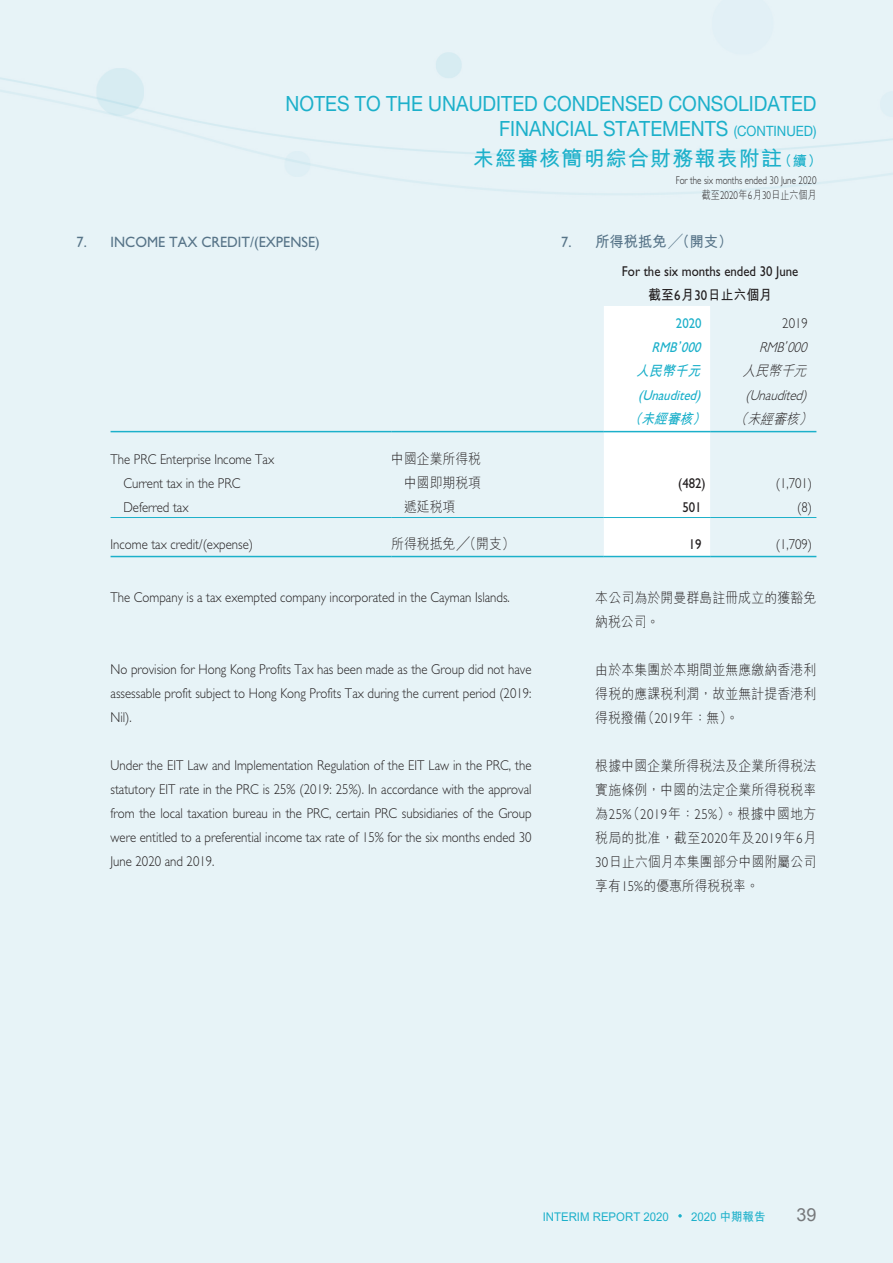
<style>
.page{position:relative;width:893px;height:1263px;background:#fff}
.page>*{position:absolute;margin:0;border:0;box-sizing:border-box;transform-origin:0 0}
.t1{font:21px/25.5px "Helvetica Neue LT Std";color:#1cb0ca;scale:.92 1}
.t2{font:700 21px "M Hei HK";letter-spacing:.055em;color:#1cb0ca}
.t3{font:18px "Arial";color:#76787b}
.t4{font:15px "Gill Sans Std";color:#577488;scale:.95 1}
.t5{font:700 15px "M Hei HK";color:#577488;scale:.95 1}
.t6{font:300 14.25px/24px "Gill Sans Std";color:#231f20;text-align:justify;scale:.9 1}
.t7{font:300 14.25px/24px "M Hei HK";letter-spacing:.015em;color:#231f20;text-align:justify;scale:.9 1}
.t8{font:14.25px "Gill Sans Std";color:#231f20;scale:.9 1}
.t9{font:italic 14.25px "Gill Sans Std";color:#1cb0ca;scale:.9 1}
.t10{font:italic 300 14.25px "Gill Sans Std";color:#231f20;scale:.9 1}
.t11{font:700 14.25px "M Hei HK";color:#231f20;scale:.9 1}
.t12{font:italic 700 14.25px "M Hei HK";color:#1cb0ca;scale:.9 1}
.t13{font:italic 300 14.25px "M Hei HK";color:#231f20;scale:.9 1}
.t14{font:14.25px "Gill Sans Std";color:#1cb0ca;scale:.9 1}
.t15{font:14.25px "Helvetica Neue LT Std";color:#1cb0ca;scale:.92 1}
.t16{font:700 12px "M Hei HK";color:#1cb0ca;scale:.95 1}
.t17{font:300 11.25px "Gill Sans Std";color:#231f20;scale:.8 1}
.t18{font:300 11.25px "M Hei HK";color:#231f20;scale:.8 1}
.s1{font-size:14.25px}
.s2{font-family:"Gill Sans Std"}
.s3{font-family:"Gill Sans Std";font-weight:400}
</style>
<div class="page">
<svg style="left:678px;top:1214px;width:4px;height:3px"></svg>
<svg style="left:604px;top:430px;width:106px;height:126px"></svg>
<hr style="left:111px;top:431px;width:280px;height:1px;background:#1cb0ca">
<hr style="left:391px;top:431px;width:213px;height:1px;background:#1cb0ca">
<hr style="left:604px;top:431px;width:106px;height:1px;background:#1cb0ca">
<hr style="left:710px;top:431px;width:106px;height:1px;background:#1cb0ca">
<hr style="left:111px;top:517px;width:280px;height:1px;background:#1cb0ca">
<hr style="left:391px;top:517px;width:213px;height:1px;background:#1cb0ca">
<hr style="left:604px;top:517px;width:106px;height:1px;background:#1cb0ca">
<hr style="left:710px;top:517px;width:106px;height:1px;background:#1cb0ca">
<hr style="left:111px;top:556px;width:280px;height:1px;background:#1cb0ca">
<hr style="left:391px;top:556px;width:213px;height:1px;background:#1cb0ca">
<hr style="left:604px;top:556px;width:106px;height:1px;background:#1cb0ca">
<hr style="left:710px;top:556px;width:106px;height:1px;background:#1cb0ca">
<h1 class="t1" style="left:499px;top:90px;width:347px;text-indent:-214px">NOTES TO THE UNAUDITED CONDENSED CONSOLIDATED<br>FINANCIAL STATEMENTS <span class="s1">(CONTINUED</span></h1>
<p class="t15" style="left:813px;top:123px;width:5px">)</p>
<h1 class="t2" style="left:473px;top:143px;width:351px">未經審核簡明綜合財務報表附註<span class="s1">（續）</span></h1>
<p class="t17" style="left:676px;top:174px;width:177px">For the six months ended 30 June 2020</p>
<p class="t18" style="left:702px;top:190px;width:145px">截至<span class="s2">2020</span>年<span class="s2">6</span>月<span class="s2">30</span>日止六個月</p>
<p class="t4" style="left:77px;top:234px;width:257px">7. INCOME TAX CREDIT/(EXPENSE)</p>
<p class="t6" style="left:123px;top:447px;width:169px;text-indent:-13px">The PRC Enterprise Income Tax<br>Current tax in the PRC</p>
<p class="t7" style="left:391px;top:446px;width:101px;text-align:right">中國企業所得稅中國即期稅項</p>
<p class="t5" style="left:561px;top:231px;width:182px"><span class="s3">7.</span> 所得稅抵免╱（開支）</p>
<p class="t8" style="left:622px;top:263px;width:197px">For the six months ended 30 June</p>
<p class="t11" style="left:648px;top:284px;width:139px">截至<span class="s3">6</span>月<span class="s3">30</span>日止六個月</p>
<p class="t14" style="left:676px;top:315px;width:30px">2020</p>
<p class="t6" style="left:782px;top:312px;width:30px">2019</p>
<p class="t9" style="left:651px;top:339px;width:60px">RMB’000</p>
<p class="t10" style="left:759px;top:339px;width:59px">RMB’000</p>
<p class="t12" style="left:636px;top:361px;width:78px">人民幣千元</p>
<p class="t13" style="left:742px;top:364px;width:77px">人民幣千元</p>
<p class="t9" style="left:638px;top:387px;width:75px">(Unaudited)</p>
<p class="t10" style="left:745px;top:387px;width:74px">(Unaudited)</p>
<p class="t12" style="left:628px;top:409px;width:92px">（未經審核）</p>
<p class="t13" style="left:735px;top:412px;width:91px">（未經審核）</p>
<p class="t8" style="left:678px;top:475px;width:32px">(482)</p>
<p class="t6" style="left:776px;top:471px;width:42px">(1,701)</p>
<p class="t6" style="left:123px;top:495px;width:74px">Deferred tax</p>
<p class="t7" style="left:404px;top:494px;width:58px">遞延稅項</p>
<p class="t8" style="left:682px;top:499px;width:23px">501</p>
<p class="t6" style="left:797px;top:495px;width:18px">(8)</p>
<p class="t6" style="left:111px;top:532px;width:160px">Income tax credit/(expense)</p>
<p class="t7" style="left:391px;top:532px;width:139px">所得稅抵免╱（開支）</p>
<p class="t8" style="left:689px;top:536px;width:16px">19</p>
<p class="t6" style="left:776px;top:532px;width:42px">(1,709)</p>
<p class="t6" style="left:111px;top:585px;width:445px">The Company is a tax exempted company incorporated in the Cayman Islands.</p>
<p class="t7" style="left:595px;top:585px;width:247px">本公司為於開曼群島註冊成立的獲豁免納稅公司。</p>
<p class="t7" style="left:595px;top:657px;width:247px">由於本集團於本期間並無應繳納香港利得稅的應課稅利潤，故並無計提香港利得稅撥備（<span class="s2">2019</span>年：無）。</p>
<p class="t7" style="left:595px;top:753px;width:247px">根據中國企業所得稅法及企業所得稅法實施條例，中國的法定企業所得稅稅率為<span class="s2">25%</span>（<span class="s2">2019</span>年：<span class="s2">25%</span>）。根據中國地方稅局的批准，截至<span class="s2">2020</span>年及<span class="s2">2019</span>年<span class="s2">6</span>月<span class="s2">30</span>日止六個月本集團部分中國附屬公司享有<span class="s2">15%</span>的優惠所得稅稅率。</p>
<p class="t6" style="left:111px;top:657px;width:469px">No provision for Hong Kong Profits Tax has been made as the Group did not have assessable profit subject to Hong Kong Profits Tax during the current period (2019:<br>Nil).</p>
<p class="t6" style="left:111px;top:753px;width:469px">Under the EIT Law and Implementation Regulation of the EIT Law in the PRC, the statutory EIT rate in the PRC is 25% (2019: 25%). In accordance with the approval from the local taxation bureau in the PRC, certain PRC subsidiaries of the Group were entitled to a preferential income tax rate of 15% for the six months ended 30<br>June 2020 and 2019.</p>
<p class="t16" style="left:543px;top:1207px;width:8px">INTERIM</p>
<p class="t16" style="left:593px;top:1207px;width:10px">REPORT</p>
<p class="t16" style="left:643px;top:1207px;width:28px">2020</p>
<p class="t16" style="left:691px;top:1207px;width:80px">2020 中期報告</p>
<p class="t3" style="left:796px;top:1203px;width:22px">39</p>
</div>
